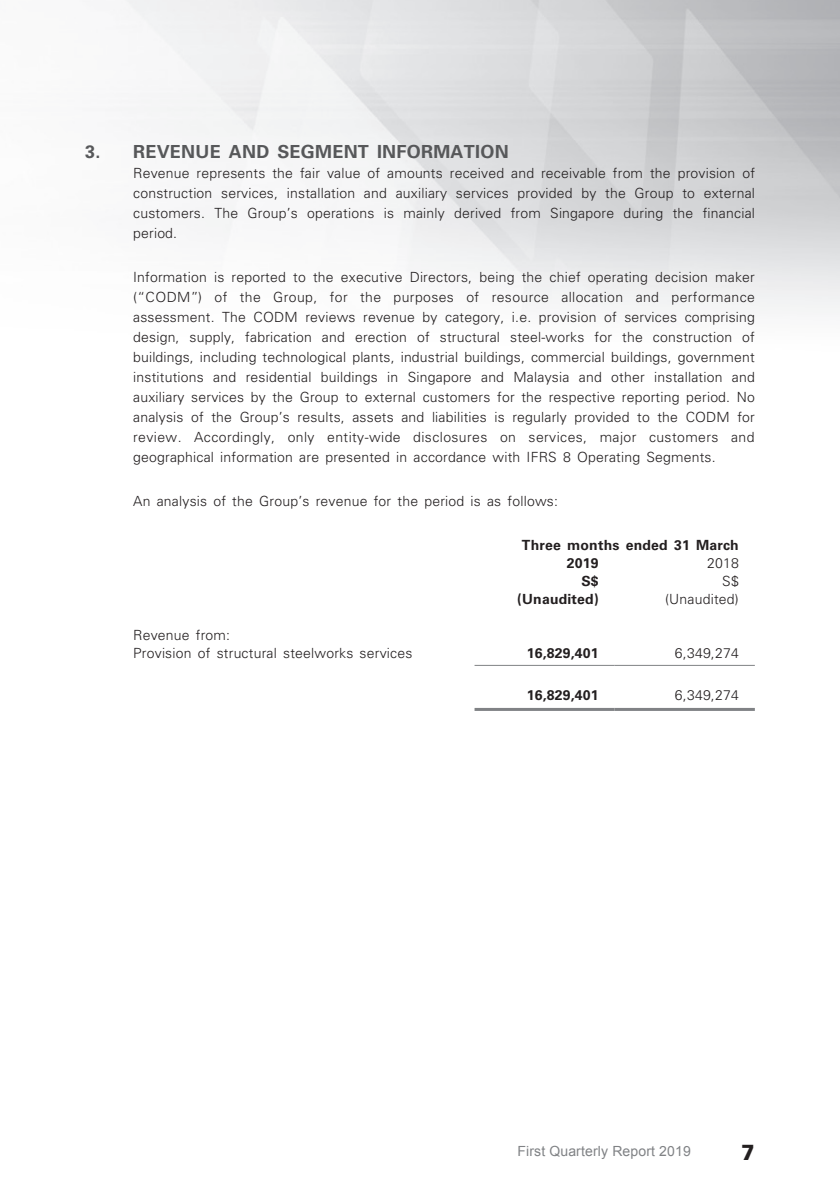
<style>
.page{position:relative;width:840px;height:1191px;background:#fff}
.page>*{position:absolute;margin:0;border:0;box-sizing:border-box;transform-origin:0 0}
.t1{font:900 22px "Univers LT Std";color:#231f20;scale:.9 1}
._17_H1__Note{font:700 18px "Univers LT Std";letter-spacing:.015em;color:#57585a}
._26___P2__Note{font:300 14px/20px "Univers LT Std";letter-spacing:.015em;color:#231f20;text-align:justify}
._02_Note_Text{font:700 14px "Univers LT Std";letter-spacing:.015em;color:#231f20}
._29_Table_Stub__Note{font:300 14px "Univers LT Std";letter-spacing:.015em;color:#231f20}
._02_Note_Text-2{font:300 14px "Univers LT Std";letter-spacing:.015em;color:#231f20}
.t2{font:14px "Arial";letter-spacing:.01em;color:#808285}
</style>
<div class="page">
<hr style="left:474px;top:665px;width:140px;height:1px;background:#808285">
<hr style="left:614px;top:665px;width:140px;height:1px;background:#808285">
<hr style="left:474px;top:708px;width:140px;height:3px;background:#808285">
<hr style="left:614px;top:708px;width:140px;height:3px;background:#808285">
<p class="_17_H1__Note" style="left:85px;top:141px;width:425px">3. REVENUE AND SEGMENT INFORMATION</p>
<p class="_26___P2__Note" style="left:133px;top:163px;width:623px">Revenue represents the fair value of amounts received and receivable from the provision of construction services, installation and auxiliary services provided by the Group to external customers. The Group’s operations is mainly derived from Singapore during the financial period.</p>
<p class="_26___P2__Note" style="left:133px;top:267px;width:623px">Information is reported to the executive Directors, being the chief operating decision maker (“CODM”) of the Group, for the purposes of resource allocation and performance assessment. The CODM reviews revenue by category, i.e. provision of services comprising design, supply, fabrication and erection of structural steel-works for the construction of buildings, including technological plants, industrial buildings, commercial buildings, government institutions and residential buildings in Singapore and Malaysia and other installation and auxiliary services by the Group to external customers for the respective reporting period. No analysis of the Group’s results, assets and liabilities is regularly provided to the CODM for review. Accordingly, only entity-wide disclosures on services, major customers and geographical information are presented in accordance with IFRS 8 Operating Segments.</p>
<p class="_26___P2__Note" style="left:133px;top:491px;width:426px">An analysis of the Group’s revenue for the period is as follows:</p>
<p class="_02_Note_Text" style="left:521px;top:537px;width:218px">Three months ended 31 March</p>
<p class="_02_Note_Text" style="left:566px;top:555px;width:33px">2019</p>
<p class="_02_Note_Text-2" style="left:706px;top:554px;width:33px">2018</p>
<p class="_02_Note_Text" style="left:581px;top:573px;width:19px">S$</p>
<p class="_02_Note_Text-2" style="left:721px;top:572px;width:18px">S$</p>
<p class="_02_Note_Text" style="left:517px;top:591px;width:83px">(Unaudited)</p>
<p class="_02_Note_Text-2" style="left:664px;top:590px;width:75px">(Unaudited)</p>
<p class="_29_Table_Stub__Note" style="left:133px;top:626px;width:98px">Revenue from:</p>
<p class="_29_Table_Stub__Note" style="left:133px;top:644px;width:280px">Provision of structural steelworks services</p>
<p class="_02_Note_Text" style="left:526px;top:645px;width:73px">16,829,401</p>
<p class="_02_Note_Text-2" style="left:674px;top:644px;width:65px">6,349,274</p>
<p class="_02_Note_Text" style="left:526px;top:687px;width:73px">16,829,401</p>
<p class="_02_Note_Text-2" style="left:674px;top:686px;width:65px">6,349,274</p>
<p class="t2" style="left:517px;top:1141px;width:175px">First Quarterly Report 2019</p>
<h1 class="t1" style="left:741px;top:1137px;width:16px">7</h1>
</div>
